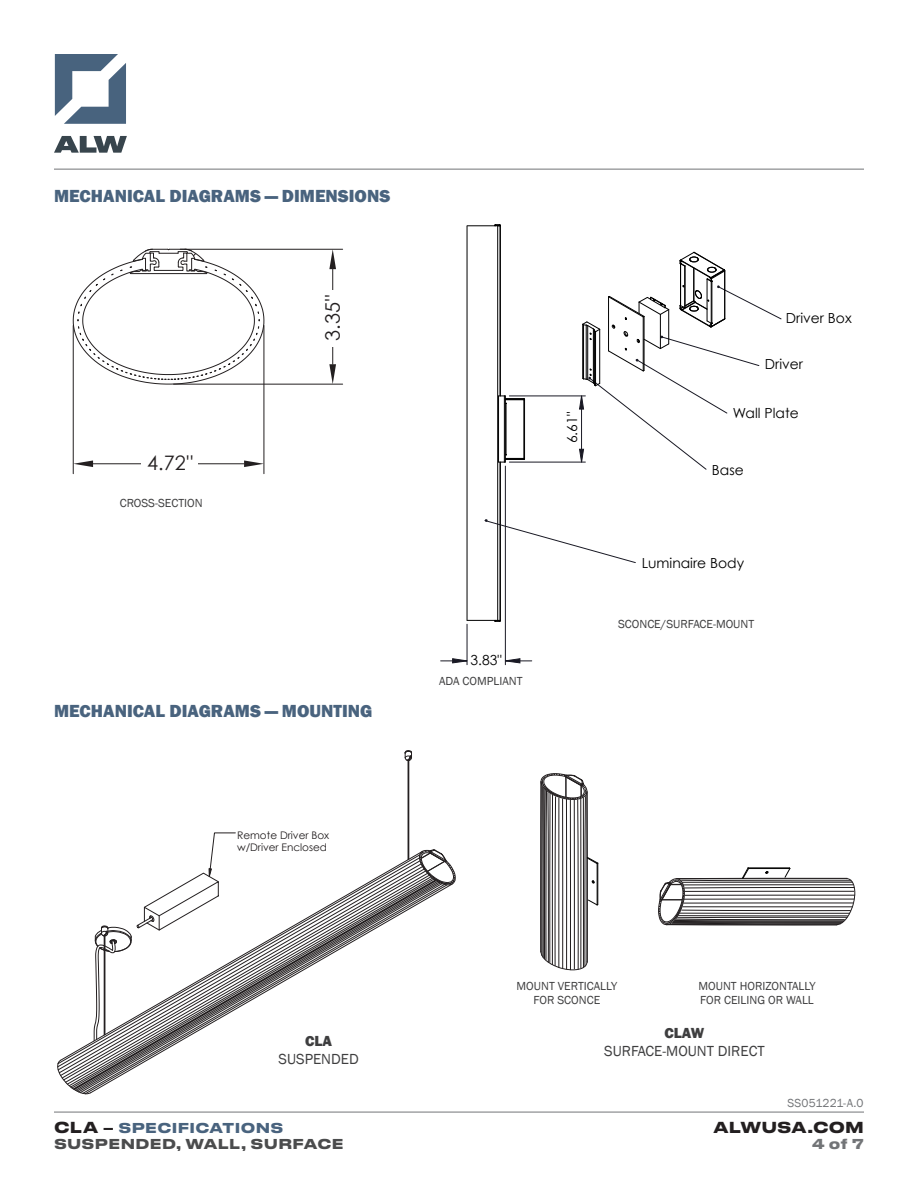
<style>
.page{position:relative;width:918px;height:1188px;background:#fff}
.page>*{position:absolute;margin:0;border:0;box-sizing:border-box;transform-origin:0 0}
.t1{font:19.95px "Century Gothic";color:#231f20}
.t2{font:800 18px "Franklin Gothic";color:#49637e}
.t3{font:15px "Franklin Gothic";color:#3e3e3f}
.t4{font:700 15px "Druk Text Wide";letter-spacing:.01em;color:#231f20}
.t5{font:800 15px "Franklin Gothic";color:#3e3e3f}
.t6{font:13.95px "Century Gothic";color:#000}
.t7{font:700 13.5px/16.2px "Druk Text Wide";letter-spacing:.025em;color:#4b4c4d}
.t8{font:700 13.5px "Druk Text Wide";color:#727477}
.t9{font:12px/14.4px "Franklin Gothic";color:#3e3e3f}
.t10{font:12px "Franklin Gothic";letter-spacing:.015em;color:#727477}
.t11{font:10.5px/12.6px "Century Gothic";letter-spacing:-.005em;color:#231f20}
.s1{font-size:15px;color:#231f20}
.s2{color:#231f20}
.s3{color:#49637e}
</style>
<div class="page">
<hr style="left:54px;top:1112px;width:810px;height:1px;background:#727477">
<svg style="left:54px;top:136px;width:73px;height:17px"></svg>
<svg style="left:55px;top:54px;width:71px;height:70px"></svg>
<hr style="left:54px;top:169px;width:810px;height:1px;background:#727477">
<hr style="left:73px;top:326px;width:1px;height:148px;background:#231f20">
<hr style="left:264px;top:326px;width:1px;height:148px;background:#231f20">
<hr style="left:93px;top:464px;width:151px;height:1px;background:#231f20">
<div style="left:141px;top:451px;width:57px;height:24px;background:#fff"></div>
<svg style="left:73px;top:249px;width:191px;height:135px"></svg>
<svg style="left:73px;top:460px;width:20px;height:7px"></svg>
<svg style="left:244px;top:460px;width:20px;height:7px"></svg>
<hr style="left:174px;top:384px;width:169px;height:1px;background:#231f20">
<hr style="left:180px;top:249px;width:163px;height:1px;background:#231f20">
<hr style="left:332px;top:269px;width:1px;height:95px;background:#231f20">
<svg style="left:329px;top:364px;width:7px;height:20px"></svg>
<svg style="left:329px;top:249px;width:7px;height:20px"></svg>
<div style="left:321px;top:290px;width:24px;height:57px;background:#fff"></div>
<hr style="left:505px;top:466px;width:1px;height:199px;background:#191924">
<hr style="left:467px;top:624px;width:1px;height:41px;background:#191924">
<svg style="left:441px;top:658px;width:91px;height:5px"></svg>
<hr style="left:467px;top:226px;width:1px;height:394px;background:#000">
<hr style="left:497px;top:226px;width:1px;height:394px;background:#000">
<svg style="left:467px;top:224px;width:34px;height:3px"></svg>
<svg style="left:467px;top:620px;width:34px;height:2px"></svg>
<hr style="left:500px;top:225px;width:1px;height:171px;background:#000">
<hr style="left:500px;top:462px;width:1px;height:159px;background:#000">
<svg style="left:488px;top:522px;width:148px;height:41px"></svg>
<svg style="left:485px;top:285px;width:94px;height:237px"></svg>
<svg style="left:579px;top:252px;width:203px;height:218px"></svg>
<hr style="left:409px;top:759px;width:1px;height:100px;background:#231f20">
<hr style="left:408px;top:760px;width:1px;height:100px;background:#231f20">
<svg style="left:405px;top:750px;width:7px;height:11px"></svg>
<svg style="left:419px;top:849px;width:37px;height:36px"></svg>
<svg style="left:57px;top:854px;width:391px;height:240px"></svg>
<svg style="left:94px;top:833px;width:142px;height:208px"></svg>
<hr style="left:598px;top:863px;width:1px;height:42px;background:#050504">
<svg style="left:540px;top:773px;width:58px;height:197px"></svg>
<svg style="left:658px;top:867px;width:197px;height:58px"></svg>
<p class="t2" style="left:54px;top:184px;width:338px">MECHANICAL DIAGRAMS — DIMENSIONS</p>
<p class="t1" style="left:147px;top:451px;width:48px">4.72''</p>
<p class="t9" style="left:120px;top:496px;width:85px">CROSS-SECTION</p>
<p class="t1" style="left:321px;top:341px;width:48px;rotate:-90deg">3.35''</p>
<p class="t2" style="left:54px;top:699px;width:320px">MECHANICAL DIAGRAMS — MOUNTING</p>
<p class="t11" style="left:237px;top:829px;width:94px">Remote Driver Box w/Driver Enclosed</p>
<p class="t6" style="left:471px;top:651px;width:33px">3.83"</p>
<p class="t9" style="left:439px;top:674px;width:85px">ADA COMPLIANT</p>
<p class="t6" style="left:563px;top:443px;width:33px;rotate:-90deg">6.61"</p>
<p class="t6" style="left:786px;top:309px;width:67px">Driver Box</p>
<p class="t6" style="left:765px;top:356px;width:40px">Driver</p>
<p class="t6" style="left:733px;top:404px;width:67px">Wall Plate</p>
<p class="t6" style="left:712px;top:461px;width:33px">Base</p>
<p class="t6" style="left:642px;top:554px;width:104px">Luminaire Body</p>
<p class="t9" style="left:618px;top:617px;width:138px">SCONCE/SURFACE-MOUNT</p>
<p class="t5" style="left:305px;top:1031px;width:29px">CLA</p>
<p class="t3" style="left:279px;top:1050px;width:82px">SUSPENDED</p>
<p class="t9" style="left:517px;top:979px;width:102px">MOUNT VERTICALLY</p>
<p class="t9" style="left:534px;top:993px;width:68px">FOR SCONCE</p>
<p class="t9" style="left:698px;top:979px;width:119px">MOUNT HORIZONTALLY<br>FOR CEILING OR WALL</p>
<p class="t5" style="left:664px;top:1023px;width:42px">CLAW</p>
<p class="t3" style="left:604px;top:1042px;width:162px">SURFACE-MOUNT DIRECT</p>
<p class="t10" style="left:787px;top:1096px;width:78px">SS051221-A.0</p>
<p class="t7" style="left:54px;top:1118px;width:291px"><span class="s1">CLA</span> <span class="s2">–</span> <span class="s3">SPECIFICATIONS<br></span>SUSPENDED, WALL, SURFACE</p>
<p class="t4" style="left:713px;top:1114px;width:152px">ALWUSA.COM</p>
<p class="t8" style="left:812px;top:1132px;width:54px">4 of 7</p>
</div>
